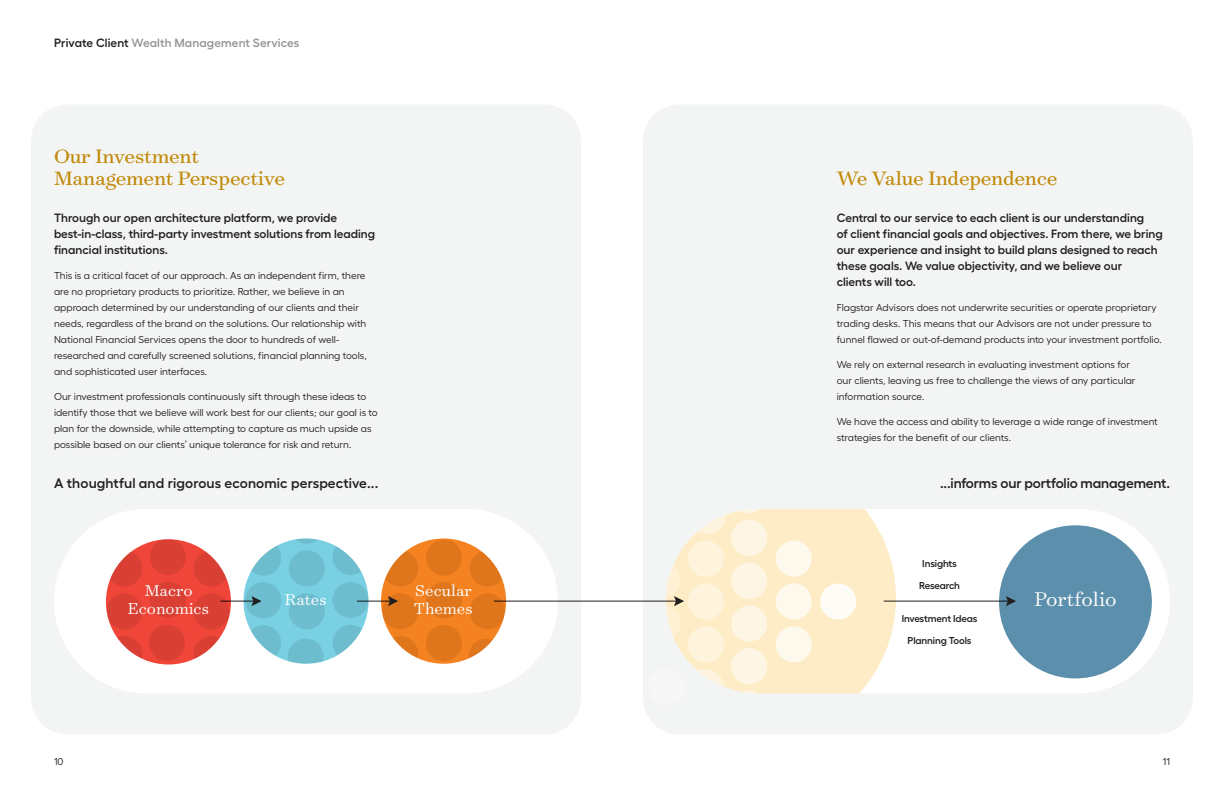
<style>
.page{position:relative;width:1224px;height:792px;background:#fff}
.page>*{position:absolute;margin:0;border:0;box-sizing:border-box;transform-origin:0 0}
.t1{font:300 22.6px "Surveyor Text";color:#fff}
.t2{font:22px/22px "Surveyor Text";letter-spacing:-.01em;color:#cb920c}
.t3{font:300 18px/18px "Surveyor Text";color:#fff;text-align:center}
.t4{font:600 14px "Fellix";letter-spacing:-.005em;color:#231f20}
.t5{font:600 12px/16px "Fellix";color:#231f20}
.t6{font:600 12px "Fellix";letter-spacing:.01em;color:#939598}
.t7{font:10px/16px "Fellix";color:#231f20}
.t8{font:600 10px/21.9px "Fellix";letter-spacing:-.01em;color:#231f20;text-align:center}
.s1{color:#231f20}
</style>
<div class="page">
<div style="left:31px;top:104px;width:550px;height:630px;background:#f3f4f4;border-radius:36px"></div>
<div style="left:54px;top:509px;width:504px;height:184px;background:#fff;border-radius:92px"></div>
<div style="left:106px;top:539px;width:125px;height:126px;background:#ef4639;border-radius:50%"></div>
<svg style="left:194px;top:550px;width:36px;height:37px"></svg>
<div style="left:194px;top:593px;width:36px;height:36px;background:#d93f33;border-radius:50%"></div>
<svg style="left:194px;top:636px;width:27px;height:23px"></svg>
<div style="left:150px;top:539px;width:36px;height:36px;background:#d93f33;border-radius:50%"></div>
<div style="left:150px;top:582px;width:36px;height:36px;background:#d93f33;border-radius:50%"></div>
<svg style="left:106px;top:550px;width:36px;height:37px"></svg>
<div style="left:106px;top:593px;width:36px;height:36px;background:#d93f33;border-radius:50%"></div>
<svg style="left:116px;top:636px;width:26px;height:23px"></svg>
<div style="left:149px;top:625px;width:36px;height:36px;background:#d93f33;border-radius:50%"></div>
<div style="left:243px;top:538px;width:126px;height:126px;background:#78d0e2;border-radius:50%"></div>
<svg style="left:288px;top:639px;width:36px;height:25px"></svg>
<div style="left:289px;top:550px;width:36px;height:37px;background:#6dbdcf;border-radius:50%"></div>
<div style="left:289px;top:593px;width:36px;height:36px;background:#6dbdcf;border-radius:50%"></div>
<svg style="left:289px;top:538px;width:36px;height:6px"></svg>
<svg style="left:245px;top:540px;width:36px;height:36px"></svg>
<div style="left:245px;top:582px;width:36px;height:36px;background:#6dbdcf;border-radius:50%"></div>
<svg style="left:245px;top:625px;width:36px;height:36px"></svg>
<svg style="left:332px;top:625px;width:37px;height:36px"></svg>
<div style="left:332px;top:582px;width:37px;height:36px;background:#6dbdcf;border-radius:50%"></div>
<svg style="left:332px;top:539px;width:37px;height:36px"></svg>
<div style="left:381px;top:538px;width:125px;height:126px;background:#f58220;border-radius:50%"></div>
<svg style="left:468px;top:639px;width:26px;height:20px"></svg>
<svg style="left:470px;top:550px;width:36px;height:37px"></svg>
<div style="left:470px;top:593px;width:36px;height:36px;background:#df761c;border-radius:50%"></div>
<div style="left:426px;top:540px;width:36px;height:36px;background:#df761c;border-radius:50%"></div>
<div style="left:426px;top:582px;width:36px;height:36px;background:#df761c;border-radius:50%"></div>
<div style="left:426px;top:625px;width:36px;height:36px;background:#df761c;border-radius:50%"></div>
<svg style="left:382px;top:550px;width:36px;height:37px"></svg>
<div style="left:382px;top:593px;width:36px;height:36px;background:#df761c;border-radius:50%"></div>
<svg style="left:391px;top:636px;width:27px;height:23px"></svg>
<hr style="left:220px;top:601px;width:37px;height:1px;background:#231f20">
<svg style="left:251px;top:596px;width:11px;height:10px"></svg>
<hr style="left:357px;top:601px;width:36px;height:1px;background:#231f20">
<svg style="left:388px;top:596px;width:10px;height:10px"></svg>
<hr style="left:494px;top:601px;width:118px;height:1px;background:#231f20">
<div style="left:643px;top:104px;width:550px;height:630px;background:#f3f4f4;border-radius:36px"></div>
<div style="left:666px;top:509px;width:504px;height:184px;background:#fff;border-radius:92px"></div>
<svg style="left:675px;top:509px;width:221px;height:184px;background:#fdedcb"></svg>
<div style="left:776px;top:583px;width:36px;height:37px;background:#fef9ed;border-radius:50%"></div>
<div style="left:776px;top:626px;width:36px;height:36px;background:#fef9ed;border-radius:50%"></div>
<div style="left:820px;top:583px;width:36px;height:37px;background:#fefcf6;border-radius:50%"></div>
<div style="left:776px;top:541px;width:36px;height:36px;background:#fef9ed;border-radius:50%"></div>
<div style="left:731px;top:606px;width:36px;height:36px;background:#fef6e5;border-radius:50%"></div>
<div style="left:731px;top:648px;width:36px;height:36px;background:#fef6e5;border-radius:50%"></div>
<div style="left:731px;top:563px;width:36px;height:36px;background:#fef6e5;border-radius:50%"></div>
<div style="left:731px;top:520px;width:36px;height:36px;background:#fef6e5;border-radius:50%"></div>
<svg style="left:731px;top:691px;width:36px;height:2px"></svg>
<div style="left:688px;top:583px;width:36px;height:37px;background:#fef3dc;border-radius:50%"></div>
<div style="left:688px;top:626px;width:36px;height:36px;background:#fef3dc;border-radius:50%"></div>
<div style="left:688px;top:541px;width:36px;height:36px;background:#fef3dc;border-radius:50%"></div>
<svg style="left:688px;top:669px;width:36px;height:24px"></svg>
<svg style="left:675px;top:647px;width:6px;height:29px"></svg>
<svg style="left:675px;top:529px;width:6px;height:26px"></svg>
<svg style="left:690px;top:509px;width:77px;height:25px"></svg>
<div style="left:999px;top:525px;width:153px;height:153px;background:#5c8fab;border-radius:50%"></div>
<hr style="left:884px;top:601px;width:127px;height:1px;background:#231f20">
<svg style="left:1006px;top:596px;width:10px;height:10px"></svg>
<hr style="left:612px;top:601px;width:66px;height:1px;background:#231f20">
<svg style="left:666px;top:562px;width:18px;height:79px"></svg>
<div style="left:650px;top:498px;width:36px;height:36px;background:#f3f4f4;border-radius:50%"></div>
<div style="left:648px;top:669px;width:36px;height:36px;background:#f7f7f7;border-radius:50%"></div>
<p class="t6" style="left:54px;top:33px;width:247px"><span class="s1">Private Client</span> Wealth Management Services</p>
<h2 class="t2" style="left:54px;top:144px;width:233px">Our Investment<br>Management Perspective</h2>
<p class="t5" style="left:54px;top:209px;width:323px">Through our open architecture platform, we provide best-in-class, third-party investment solutions from leading financial institutions.</p>
<p class="t7" style="left:54px;top:267px;width:314px">This is a critical facet of our approach. As an independent firm, there are no proprietary products to prioritize. Rather, we believe in an approach determined by our understanding of our clients and their needs, regardless of the brand on the solutions. Our relationship with National Financial Services opens the door to hundreds of well&shy;researched and carefully screened solutions, financial planning tools, and sophisticated user interfaces.</p>
<p class="t7" style="left:54px;top:388px;width:325px">Our investment professionals continuously sift through these ideas to identify those that we believe will work best for our clients; our goal is to plan for the downside, while attempting to capture as much upside as possible based on our clients’ unique tolerance for risk and return.</p>
<h3 class="t4" style="left:54px;top:472px;width:326px">A thoughtful and rigorous economic perspective...</h3>
<p class="t7" style="left:54px;top:753px;width:11px">10</p>
<h3 class="t3" style="left:128px;top:581px;width:83px">Macro<br>Economics</h3>
<h3 class="t3" style="left:285px;top:590px;width:44px">Rates</h3>
<h3 class="t3" style="left:414px;top:581px;width:61px;text-align:left">Secular<br>Themes</h3>
<h2 class="t2" style="left:837px;top:166px;width:222px">We Value Independence</h2>
<p class="t5" style="left:837px;top:209px;width:328px">Central to our service to each client is our understanding<br>of client financial goals and objectives. From there, we bring our experience and insight to build plans designed to reach these goals. We value objectivity, and we believe our<br>clients will too.</p>
<p class="t7" style="left:837px;top:299px;width:327px">Flagstar Advisors does not underwrite securities or operate proprietary trading desks. This means that our Advisors are not under pressure to funnel flawed or out-of-demand products into your investment portfolio.</p>
<p class="t7" style="left:837px;top:356px;width:300px">We rely on external research in evaluating investment options for our clients, leaving us free to challenge the views of any particular information source.</p>
<p class="t7" style="left:837px;top:413px;width:323px">We have the access and ability to leverage a wide range of investment strategies for the benefit of our clients.</p>
<h3 class="t4" style="left:940px;top:472px;width:231px">...informs our portfolio management.</h3>
<p class="t8" style="left:919px;top:552px;width:43px">Insights<br>Research</p>
<p class="t8" style="left:902px;top:606px;width:77px">Investment Ideas</p>
<p class="t8" style="left:908px;top:628px;width:66px">Planning Tools</p>
<h1 class="t1" style="left:1035px;top:585px;width:84px">Portfolio</h1>
<p class="t7" style="left:1163px;top:753px;width:9px">11</p>
</div>
